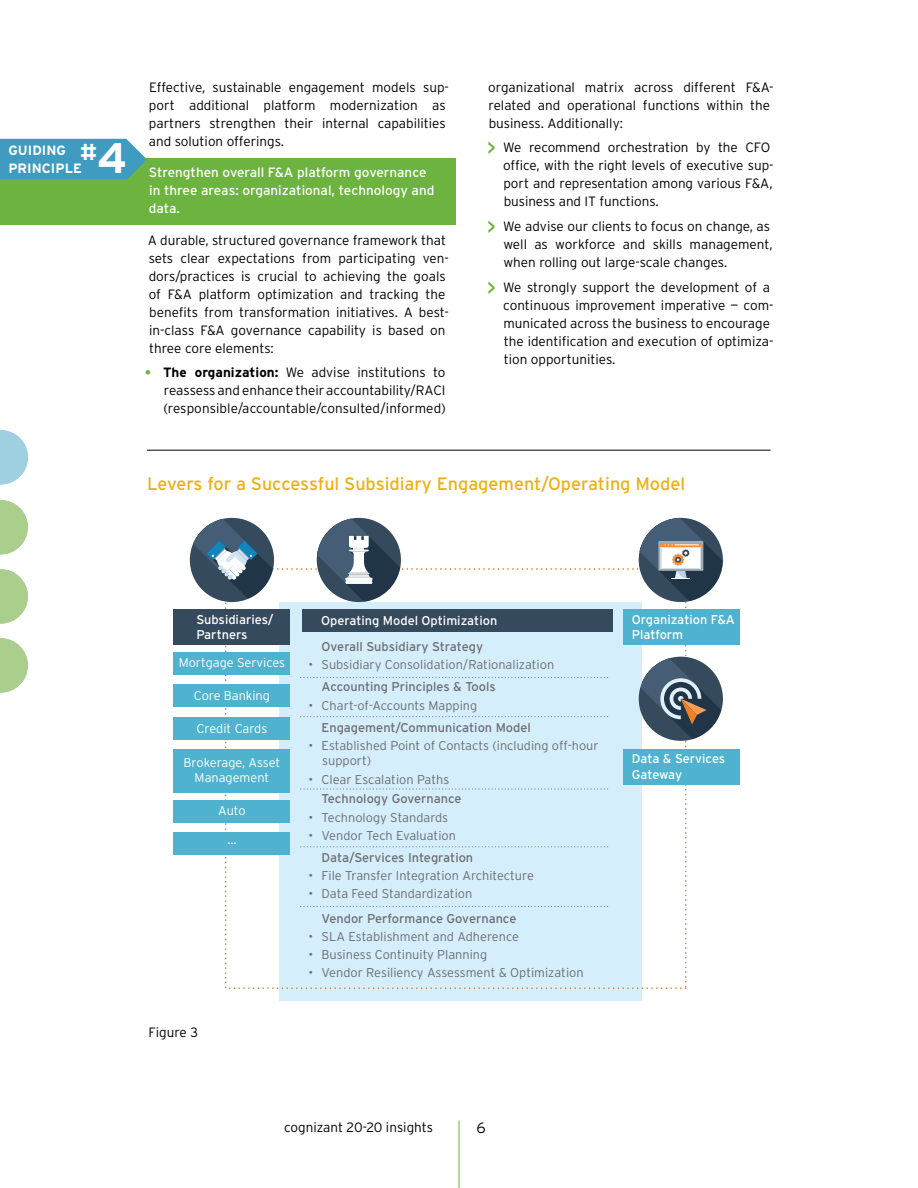
<style>
.page{position:relative;width:918px;height:1188px;background:#fff}
.page>*{position:absolute;margin:0;border:0;box-sizing:border-box;transform-origin:0 0}
.t1{font:700 22.95px "Interstate";color:#fff}
.t2{font:18px "Interstate";color:#eeb111}
.t3{font:300 15px "Interstate";color:#000}
.t4{font:300 13.5px/18px "Interstate";color:#000}
.t5{font:13.5px/18px "Interstate";color:#fff}
.t6{font:700 13.5px/18px "Interstate";color:#fff}
.t7{font:300 12.75px/15.3px "Interstate";color:#6d6e71}
.t8{font:12.75px "Interstate";color:#6d6e71}
.t9{font:12.75px/15.3px "Interstate";color:#fff}
.t10{font:300 12.75px/15.3px "Interstate";color:#fff;text-align:center}
.s1{font-size:42.75px}
.s2{font-size:21px;color:#6cb33f}
.s3{font-weight:700}
.s4{font-weight:400;font-size:21px;color:#6cb33f}
</style>
<div class="page">
<svg style="left:0;top:430px;width:28px;height:54px"></svg>
<svg style="left:0;top:500px;width:28px;height:54px"></svg>
<svg style="left:0;top:569px;width:28px;height:55px"></svg>
<svg style="left:0;top:638px;width:28px;height:55px"></svg>
<hr style="left:459px;top:1120px;width:1px;height:68px;background:#6cb33f">
<div style="left:0;top:158px;width:456px;height:66px;background:#6cb33f"></div>
<svg style="left:0;top:139px;width:147px;height:40px;background:#479fbe"></svg>
<div style="left:279px;top:602px;width:362px;height:399px;background:#d5eefc"></div>
<div style="left:174px;top:652px;width:116px;height:23px;background:#4fb3cf"></div>
<div style="left:174px;top:609px;width:116px;height:35px;background:#364a5e"></div>
<div style="left:302px;top:609px;width:311px;height:22px;background:#364a5e"></div>
<div style="left:174px;top:684px;width:116px;height:23px;background:#4fb3cf"></div>
<div style="left:174px;top:717px;width:116px;height:23px;background:#4fb3cf"></div>
<div style="left:174px;top:800px;width:116px;height:23px;background:#4fb3cf"></div>
<div style="left:174px;top:832px;width:116px;height:23px;background:#4fb3cf"></div>
<div style="left:174px;top:749px;width:116px;height:44px;background:#4fb3cf"></div>
<div style="left:190px;top:518px;width:84px;height:84px;background:#364a5e;border-radius:50%"></div>
<svg style="left:193px;top:519px;width:80px;height:80px"></svg>
<div style="left:623px;top:609px;width:117px;height:35px;background:#4fb3cf"></div>
<div style="left:623px;top:749px;width:117px;height:35px;background:#4fb3cf"></div>
<svg style="left:317px;top:519px;width:83px;height:83px"></svg>
<svg style="left:301px;top:677px;width:308px;height:1px"></svg>
<svg style="left:301px;top:716px;width:308px;height:1px"></svg>
<svg style="left:301px;top:789px;width:307px;height:1px"></svg>
<svg style="left:301px;top:846px;width:308px;height:1px"></svg>
<svg style="left:301px;top:906px;width:308px;height:1px"></svg>
<svg style="left:640px;top:518px;width:83px;height:83px"></svg>
<svg style="left:640px;top:658px;width:81px;height:81px;background:#677481"></svg>
<hr style="left:147px;top:450px;width:624px;height:1px;background:#000">
<p class="t6" style="left:8px;top:141px;width:75px">GUIDING<br>PRINCIPLE</p>
<h1 class="t1" style="left:80px;top:139px;width:48px">#<span class="s1">4</span></h1>
<p class="t4" style="left:149px;top:78px;width:302px">Effective, sustainable engagement models sup&shy;port additional platform modernization as partners strengthen their internal capabilities and solution offerings.</p>
<p class="t5" style="left:149px;top:163px;width:287px">Strengthen overall F&amp;A platform governance in three areas: organizational, technology and data.</p>
<p class="t4" style="left:148px;top:231px;width:303px">A durable, structured governance framework that sets clear expectations from participating ven&shy;dors/practices is crucial to achieving the goals of F&amp;A platform optimization and tracking the benefits from transformation initiatives. A best&shy;in-class F&amp;A governance capability is based on three core elements:</p>
<p class="t4" style="left:163px;top:363px;width:284px;text-align:justify;text-indent:-19px"><span class="s2">•</span> <span class="s3">The organization:</span> We advise institutions to reassess and enhance their accountability/RACI (responsible/accountable/consulted/informed)</p>
<p class="t4" style="left:488px;top:78px;width:287px">organizational matrix across different F&amp;A&shy;related and operational functions within the business. Additionally:</p>
<p class="t4" style="left:503px;top:138px;width:272px;text-indent:-16px"><span class="s4">&gt;</span> We recommend orchestration by the CFO office, with the right levels of executive sup&shy;port and representation among various F&amp;A, business and IT functions.</p>
<p class="t4" style="left:503px;top:217px;width:271px;text-indent:-16px"><span class="s4">&gt;</span> We advise our clients to focus on change, as well as workforce and skills management, when rolling out large-scale changes.</p>
<p class="t4" style="left:503px;top:278px;width:272px;text-indent:-16px"><span class="s4">&gt;</span> We strongly support the development of a continuous improvement imperative — com&shy;municated across the business to encourage the identification and execution of optimiza&shy;tion opportunities.</p>
<h2 class="t2" style="left:147px;top:473px;width:540px">Levers for a Successful Subsidiary Engagement/Operating Model</h2>
<p class="t9" style="left:196px;top:611px;width:79px">Subsidiaries/<br>Partners</p>
<p class="t9" style="left:632px;top:611px;width:105px">Organization F&amp;A<br>Platform</p>
<p class="t9" style="left:321px;top:613px;width:178px">Operating Model Optimization</p>
<p class="t8" style="left:322px;top:639px;width:163px">Overall Subsidiary Strategy</p>
<p class="t7" style="left:308px;top:657px;width:247px">• Subsidiary Consolidation/Rationalization</p>
<p class="t8" style="left:322px;top:680px;width:176px">Accounting Principles &amp; Tools</p>
<p class="t7" style="left:308px;top:697px;width:170px">• Chart-of-Accounts Mapping</p>
<p class="t8" style="left:322px;top:720px;width:211px">Engagement/Communication Model</p>
<p class="t7" style="left:322px;top:738px;width:278px;text-indent:-14px">• Established Point of Contacts (including off-hour support)</p>
<p class="t7" style="left:308px;top:771px;width:142px">• Clear Escalation Paths</p>
<p class="t8" style="left:322px;top:792px;width:141px">Technology Governance</p>
<p class="t7" style="left:308px;top:809px;width:141px">• Technology Standards</p>
<p class="t7" style="left:308px;top:828px;width:149px">• Vendor Tech Evaluation</p>
<p class="t8" style="left:322px;top:850px;width:153px">Data/Services Integration</p>
<p class="t7" style="left:308px;top:868px;width:227px">• File Transfer Integration Architecture</p>
<p class="t7" style="left:308px;top:886px;width:165px">• Data Feed Standardization</p>
<p class="t8" style="left:322px;top:911px;width:196px">Vendor Performance Governance</p>
<p class="t7" style="left:308px;top:929px;width:212px">• SLA Establishment and Adherence</p>
<p class="t7" style="left:308px;top:947px;width:180px">• Business Continuity Planning</p>
<p class="t7" style="left:308px;top:965px;width:277px">• Vendor Resiliency Assessment &amp; Optimization</p>
<p class="t10" style="left:179px;top:654px;width:108px">Mortgage Services</p>
<p class="t10" style="left:194px;top:688px;width:78px">Core Banking</p>
<p class="t10" style="left:197px;top:721px;width:72px">Credit Cards</p>
<p class="t10" style="left:184px;top:754px;width:98px">Brokerage, Asset<br>Management</p>
<p class="t10" style="left:218px;top:803px;width:29px">Auto</p>
<p class="t10" style="left:227px;top:832px;width:11px">...</p>
<p class="t9" style="left:632px;top:751px;width:95px">Data &amp; Services<br>Gateway</p>
<p class="t4" style="left:148px;top:1023px;width:51px">Figure 3</p>
<p class="t4" style="left:284px;top:1118px;width:151px">cognizant 20-20 insights</p>
<p class="t3" style="left:477px;top:1119px;width:11px">6</p>
</div>
